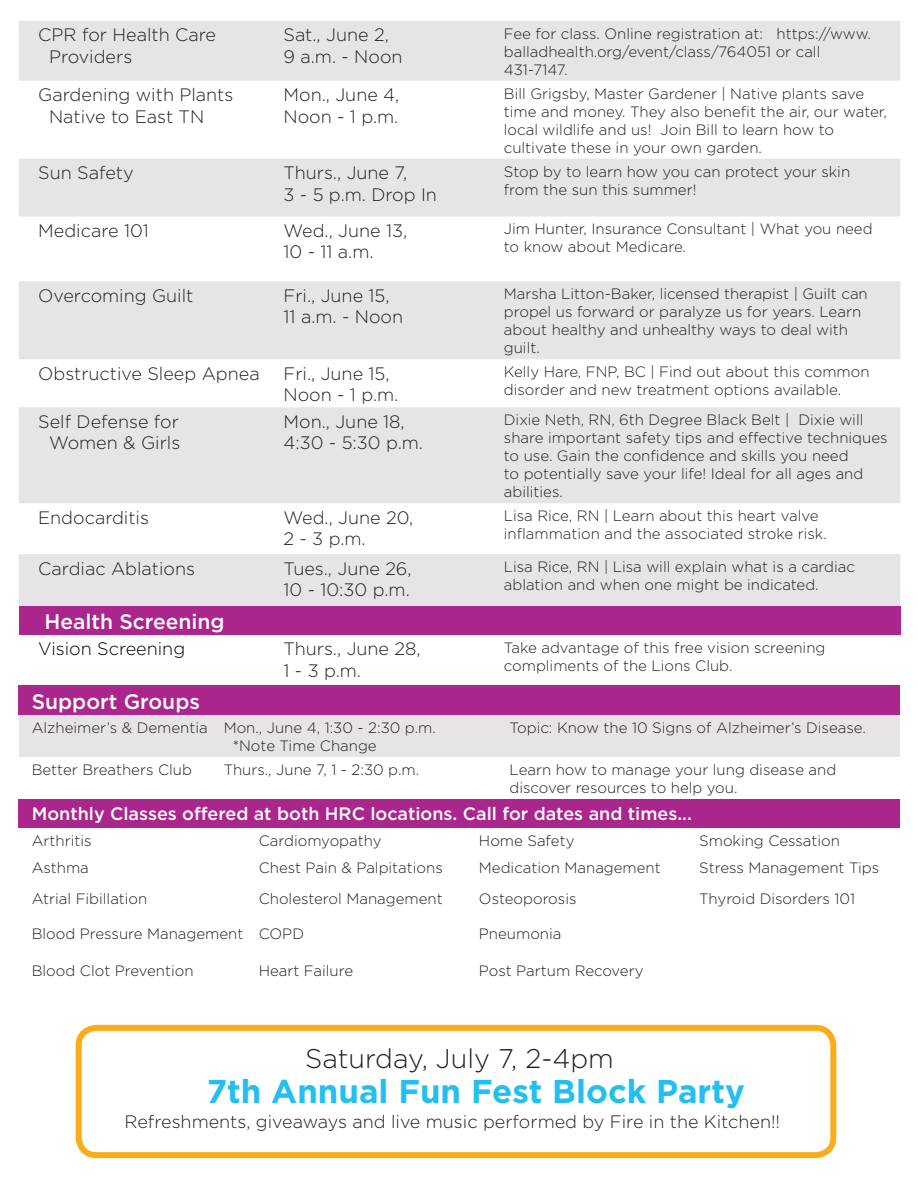
<style>
.page{position:relative;width:918px;height:1188px;background:#fff}
.page>*{position:absolute;margin:0;border:0;box-sizing:border-box;transform-origin:0 0}
.t1{font:700 33px "Gotham";color:#23bff0}
.t2{font:300 27px "Gotham";color:#231f20}
.t3{font:500 21px "Gotham";color:#fff}
.t4{font:300 18px/21.6px "Gotham";color:#231f20}
.t5{font:500 18px "Gotham";color:#fff}
.t6{font:300 18px "Gotham";color:#000}
.t7{font:300 15px/18px "Gotham";color:#231f20}
</style>
<div class="page">
<div style="left:19px;top:686px;width:881px;height:29px;background:#aa258c"></div>
<div style="left:19px;top:715px;width:881px;height:42px;background:#e6e4e7"></div>
<svg style="left:19px;top:21px;width:881px;height:585px;fill:#e6e4e7"></svg>
<div style="left:19px;top:606px;width:881px;height:29px;background:#aa258c"></div>
<div style="left:19px;top:799px;width:881px;height:29px;background:#aa258c"></div>
<div style="left:76px;top:1025px;width:760px;height:133px;border:6px solid #faad19;border-radius:18px"></div>
<p class="t4" style="left:38px;top:23px;width:179px">CPR for Health Care</p>
<p class="t4" style="left:49px;top:45px;width:85px">Providers</p>
<p class="t4" style="left:284px;top:23px;width:107px">Sat., June 2,</p>
<p class="t4" style="left:284px;top:45px;width:121px">9 a.m. - Noon</p>
<p class="t7" style="left:504px;top:24px;width:369px">Fee for class. Online registration at: https://www. balladhealth.org/event/class/764051 or call</p>
<p class="t7" style="left:504px;top:60px;width:65px">431-7147.</p>
<p class="t4" style="left:38px;top:83px;width:197px">Gardening with Plants</p>
<p class="t4" style="left:49px;top:105px;width:157px">Native to East TN</p>
<p class="t4" style="left:284px;top:83px;width:117px">Mon., June 4,</p>
<p class="t4" style="left:284px;top:105px;width:116px">Noon - 1 p.m.</p>
<p class="t7" style="left:504px;top:84px;width:385px">Bill Grigsby, Master Gardener | Native plants save time and money. They also benefit the air, our water, local wildlife and us! Join Bill to learn how to</p>
<p class="t7" style="left:504px;top:138px;width:260px">cultivate these in your own garden.</p>
<p class="t4" style="left:38px;top:161px;width:97px">Sun Safety</p>
<p class="t4" style="left:284px;top:161px;width:125px">Thurs., June 7,</p>
<p class="t4" style="left:284px;top:183px;width:155px">3 - 5 p.m. Drop In</p>
<p class="t7" style="left:504px;top:162px;width:348px">Stop by to learn how you can protect your skin from the sun this summer!</p>
<p class="t4" style="left:38px;top:219px;width:112px">Medicare 101</p>
<p class="t4" style="left:284px;top:219px;width:125px">Wed., June 13,</p>
<p class="t4" style="left:284px;top:241px;width:92px">10 - 11 a.m.</p>
<p class="t7" style="left:504px;top:220px;width:370px">Jim Hunter, Insurance Consultant | What you need to know about Medicare.</p>
<p class="t4" style="left:38px;top:284px;width:157px">Overcoming Guilt</p>
<p class="t4" style="left:284px;top:284px;width:108px">Fri., June 15,</p>
<p class="t4" style="left:284px;top:306px;width:121px">11 a.m. - Noon</p>
<p class="t7" style="left:504px;top:285px;width:365px">Marsha Litton-Baker, licensed therapist | Guilt can propel us forward or paralyze us for years. Learn about healthy and unhealthy ways to deal with guilt.</p>
<p class="t4" style="left:38px;top:362px;width:223px">Obstructive Sleep Apnea</p>
<p class="t4" style="left:284px;top:362px;width:108px">Fri., June 15,</p>
<p class="t4" style="left:284px;top:384px;width:116px">Noon - 1 p.m.</p>
<p class="t7" style="left:504px;top:363px;width:367px">Kelly Hare, FNP, BC | Find out about this common disorder and new treatment options available.</p>
<p class="t4" style="left:38px;top:410px;width:142px">Self Defense for</p>
<p class="t4" style="left:49px;top:432px;width:133px">Women &amp; Girls</p>
<p class="t4" style="left:284px;top:410px;width:123px">Mon., June 18,</p>
<p class="t4" style="left:284px;top:432px;width:141px">4:30 - 5:30 p.m.</p>
<p class="t7" style="left:504px;top:411px;width:385px">Dixie Neth, RN, 6th Degree Black Belt | Dixie will share important safety tips and effective techniques to use. Gain the confidence and skills you need<br>to potentially save your life! Ideal for all ages and abilities.</p>
<p class="t4" style="left:38px;top:506px;width:112px">Endocarditis</p>
<p class="t4" style="left:284px;top:506px;width:131px">Wed., June 20,</p>
<p class="t4" style="left:284px;top:528px;width:84px">2 - 3 p.m.</p>
<p class="t7" style="left:504px;top:507px;width:316px">Lisa Rice, RN | Learn about this heart valve</p>
<p class="t7" style="left:504px;top:525px;width:324px">inflammation and the associated stroke risk.</p>
<p class="t4" style="left:38px;top:557px;width:158px">Cardiac Ablations</p>
<p class="t4" style="left:284px;top:557px;width:130px">Tues., June 26,</p>
<p class="t4" style="left:284px;top:579px;width:128px">10 - 10:30 p.m.</p>
<p class="t7" style="left:504px;top:557px;width:353px">Lisa Rice, RN | Lisa will explain what is a cardiac ablation and when one might be indicated.</p>
<p class="t3" style="left:45px;top:608px;width:182px">Health Screening</p>
<p class="t6" style="left:38px;top:637px;width:149px">Vision Screening</p>
<p class="t4" style="left:284px;top:638px;width:139px">Thurs., June 28,<br>1 - 3 p.m.</p>
<p class="t7" style="left:504px;top:638px;width:323px">Take advantage of this free vision screening</p>
<p class="t7" style="left:504px;top:656px;width:230px">compliments of the Lions Club.</p>
<p class="t3" style="left:32px;top:687px;width:170px">Support Groups</p>
<p class="t7" style="left:32px;top:718px;width:177px">Alzheimer’s &amp; Dementia</p>
<p class="t7" style="left:224px;top:718px;width:214px">Mon., June 4, 1:30 - 2:30 p.m.</p>
<p class="t7" style="left:233px;top:736px;width:145px">*Note Time Change</p>
<p class="t7" style="left:510px;top:718px;width:358px">Topic: Know the 10 Signs of Alzheimer’s Disease.</p>
<p class="t7" style="left:32px;top:760px;width:162px">Better Breathers Club</p>
<p class="t7" style="left:224px;top:760px;width:197px">Thurs., June 7, 1 - 2:30 p.m.</p>
<p class="t7" style="left:510px;top:760px;width:328px">Learn how to manage your lung disease and</p>
<p class="t7" style="left:510px;top:778px;width:230px">discover resources to help you.</p>
<p class="t5" style="left:32px;top:802px;width:662px">Monthly Classes offered at both HRC locations. Call for dates and times...</p>
<p class="t7" style="left:32px;top:831px;width:61px">Arthritis</p>
<p class="t7" style="left:259px;top:831px;width:124px">Cardiomyopathy</p>
<p class="t7" style="left:479px;top:831px;width:97px">Home Safety</p>
<p class="t7" style="left:699px;top:831px;width:142px">Smoking Cessation</p>
<p class="t7" style="left:32px;top:859px;width:59px">Asthma</p>
<p class="t7" style="left:259px;top:859px;width:186px">Chest Pain &amp; Palpitations</p>
<p class="t7" style="left:479px;top:859px;width:183px">Medication Management</p>
<p class="t7" style="left:699px;top:859px;width:182px">Stress Management Tips</p>
<p class="t7" style="left:32px;top:890px;width:117px">Atrial Fibillation</p>
<p class="t7" style="left:259px;top:890px;width:185px">Cholesterol Management</p>
<p class="t7" style="left:479px;top:890px;width:99px">Osteoporosis</p>
<p class="t7" style="left:699px;top:890px;width:157px">Thyroid Disorders 101</p>
<p class="t7" style="left:32px;top:924px;width:213px">Blood Pressure Management</p>
<p class="t7" style="left:259px;top:924px;width:47px">COPD</p>
<p class="t7" style="left:479px;top:924px;width:84px">Pneumonia</p>
<p class="t7" style="left:32px;top:961px;width:163px">Blood Clot Prevention</p>
<p class="t7" style="left:259px;top:961px;width:96px">Heart Failure</p>
<p class="t7" style="left:479px;top:961px;width:166px">Post Partum Recovery</p>
<p class="t2" style="left:305px;top:1042px;width:310px">Saturday, July 7, 2-4pm</p>
<p class="t1" style="left:207px;top:1069px;width:540px">7th Annual Fun Fest Block Party</p>
<p class="t4" style="left:125px;top:1111px;width:657px">Refreshments, giveaways and live music performed by Fire in the Kitchen!!</p>
</div>
